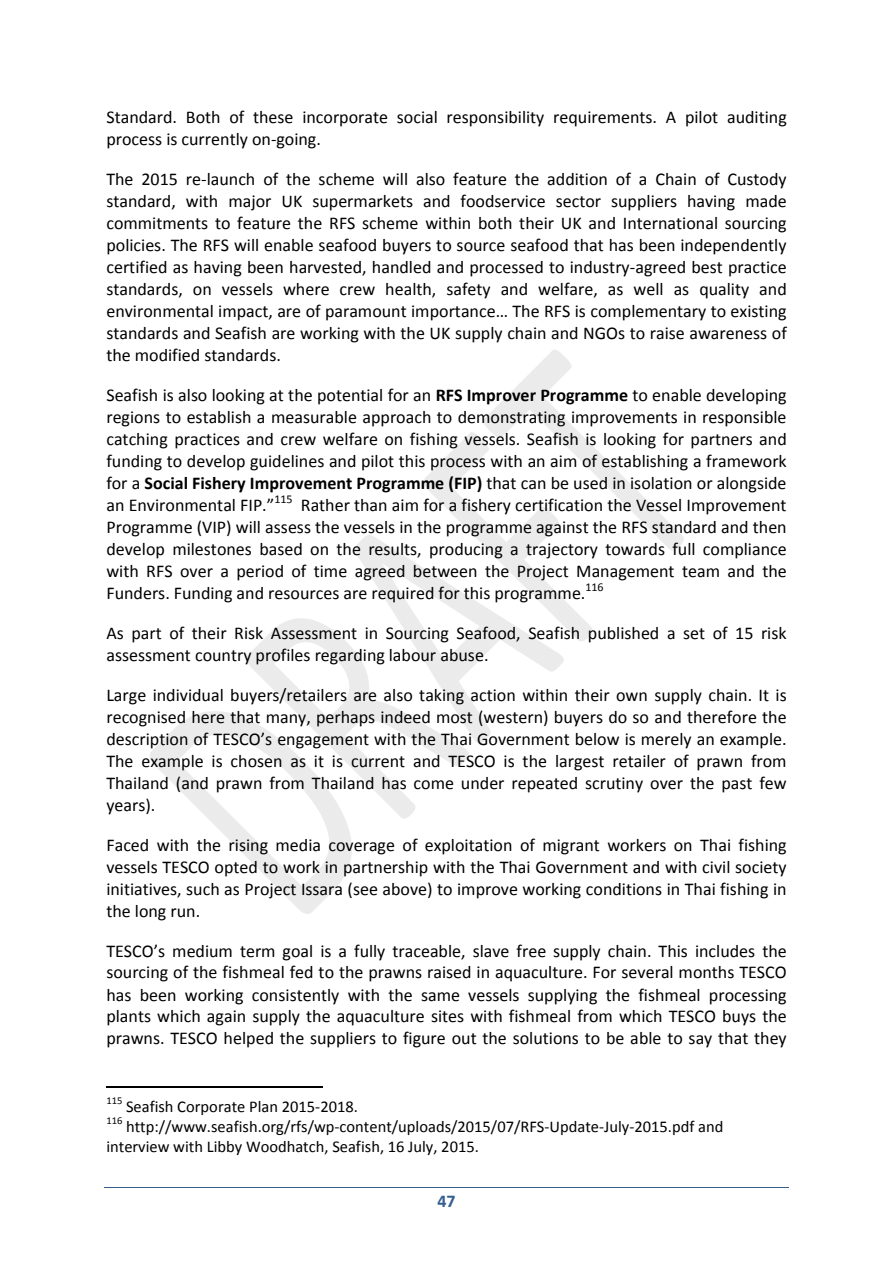
<style>
.page{position:relative;width:893px;height:1263px;background:#fff}
.page>*{position:absolute;margin:0;border:0;box-sizing:border-box;transform-origin:0 0}
.t1{font:18px/21.9px "Calibri";color:#000;text-align:justify}
.t2{font:700 18px "Calibri";color:#365f91}
.t3{font:16.5px/20.1px "Calibri";color:#000}
.t4{font:12px "Calibri";letter-spacing:-.005em;color:#000}
.t5{font:10.5px "Calibri";letter-spacing:-.005em;color:#000}
.s1{font-weight:700}
</style>
<div class="page">
<img style="left:246px;top:618px;width:223px;height:201px">
<img style="left:355px;top:535px;width:209px;height:209px">
<img style="left:424px;top:432px;width:169px;height:210px">
<img style="left:483px;top:350px;width:201px;height:201px">
<svg style="left:679px;top:545px;width:5px;height:6px"></svg>
<hr style="left:104px;top:1188px;width:685px;height:1px;background:#365f91">
<hr style="left:106px;top:1087px;width:216px;height:1px;background:#000">
<p class="t1" style="left:106px;top:108px;width:682px">Standard. Both of these incorporate social responsibility requirements. A pilot auditing process is currently on‐going.</p>
<p class="t1" style="left:106px;top:170px;width:682px">The 2015 re‐launch of the scheme will also feature the addition of a Chain of Custody standard, with major UK supermarkets and foodservice sector suppliers having made commitments to feature the RFS scheme within both their UK and International sourcing policies. The RFS will enable seafood buyers to source seafood that has been independently certified as having been harvested, handled and processed to industry‐agreed best practice standards, on vessels where crew health, safety and welfare, as well as quality and environmental impact, are of paramount importance… The RFS is complementary to existing standards and Seafish are working with the UK supply chain and NGOs to raise awareness of the modified standards.</p>
<p class="t1" style="left:106px;top:386px;width:682px">Seafish is also looking at the potential for an <span class="s1">RFS Improver Programme</span> to enable developing regions to establish a measurable approach to demonstrating improvements in responsible catching practices and crew welfare on fishing vessels. Seafish is looking for partners and funding to develop guidelines and pilot this process with an aim of establishing a framework for a <span class="s1">Social Fishery Improvement Programme (FIP)</span> that can be used in isolation or alongside an Environmental FIP.”</p>
<p class="t4" style="left:274px;top:494px;width:20px">115</p>
<p class="t1" style="left:106px;top:496px;width:682px;text-indent:194px">Rather than aim for a fishery certification the Vessel Improvement Programme (VIP) will assess the vessels in the programme against the RFS standard and then develop milestones based on the results, producing a trajectory towards full compliance with RFS over a period of time agreed between the Project Management team and the Funders. Funding and resources are required for this programme.</p>
<p class="t4" style="left:585px;top:582px;width:20px">116</p>
<p class="t1" style="left:106px;top:623px;width:682px">As part of their Risk Assessment in Sourcing Seafood, Seafish published a set of 15 risk assessment country profiles regarding labour abuse.</p>
<p class="t1" style="left:106px;top:685px;width:682px">Large individual buyers/retailers are also taking action within their own supply chain. It is recognised here that many, perhaps indeed most (western) buyers do so and therefore the description of TESCO’s engagement with the Thai Government below is merely an example.<br>The example is chosen as it is current and TESCO is the largest retailer of prawn from Thailand (and prawn from Thailand has come under repeated scrutiny over the past few years).</p>
<p class="t1" style="left:106px;top:835px;width:682px">Faced with the rising media coverage of exploitation of migrant workers on Thai fishing vessels TESCO opted to work in partnership with the Thai Government and with civil society initiatives, such as Project Issara (see above) to improve working conditions in Thai fishing in the long run.</p>
<p class="t1" style="left:106px;top:941px;width:682px">TESCO’s medium term goal is a fully traceable, slave free supply chain. This includes the sourcing of the fishmeal fed to the prawns raised in aquaculture. For several months TESCO has been working consistently with the same vessels supplying the fishmeal processing plants which again supply the aquaculture sites with fishmeal from which TESCO buys the prawns. TESCO helped the suppliers to figure out the solutions to be able to say that they</p>
<p class="t5" style="left:106px;top:1096px;width:17px">115</p>
<p class="t3" style="left:126px;top:1098px;width:233px">Seafish Corporate Plan 2015‐2018.</p>
<p class="t5" style="left:106px;top:1116px;width:17px">116</p>
<p class="t3" style="left:106px;top:1118px;width:618px;text-indent:20px">http://www.seafish.org/rfs/wp‐content/uploads/2015/07/RFS‐Update‐July‐2015.pdf and interview with Libby Woodhatch, Seafish, 16 July, 2015.</p>
<p class="t2" style="left:437px;top:1193px;width:20px">47</p>
</div>
